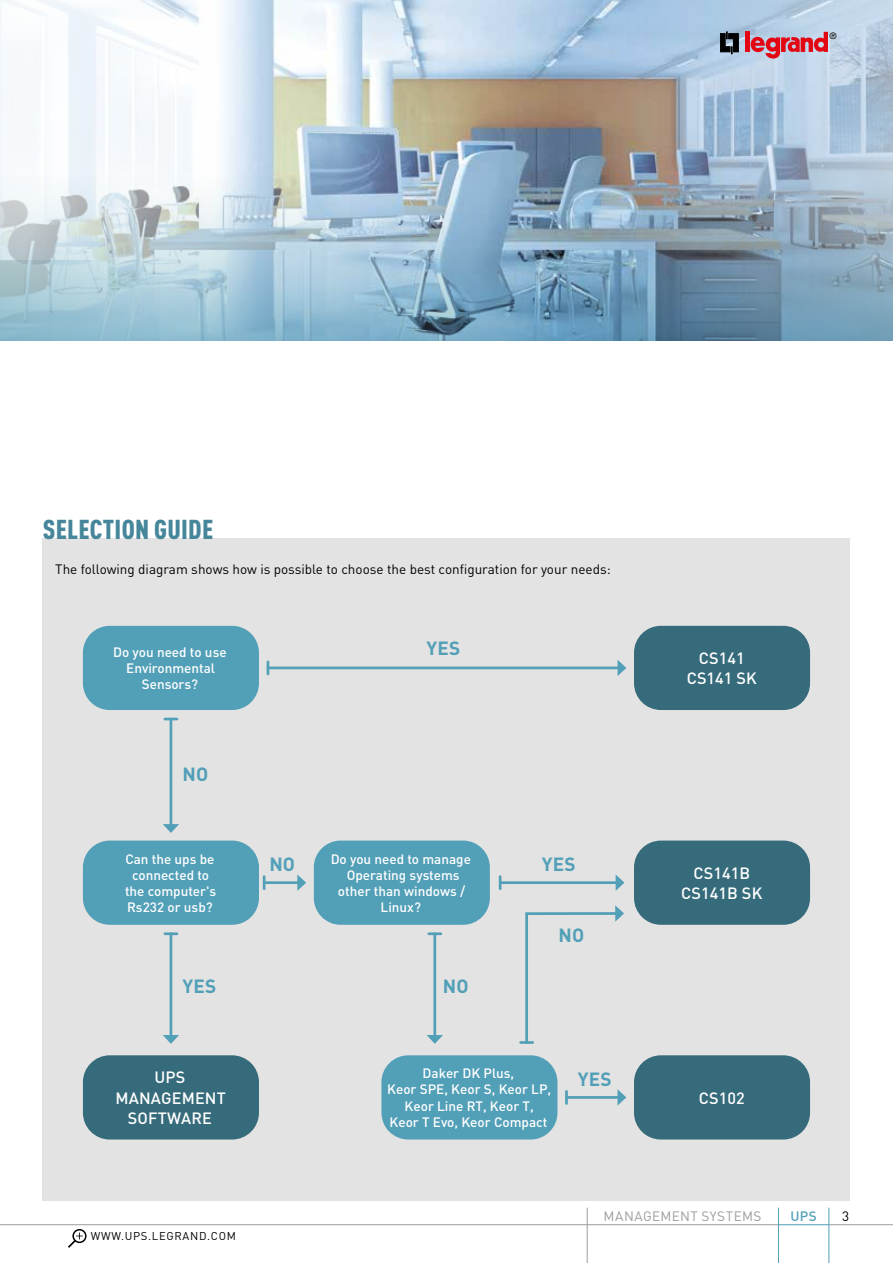
<style>
.page{position:relative;width:893px;height:1263px;background:#fff}
.page>*{position:absolute;margin:0;border:0;box-sizing:border-box;transform-origin:0 0}
.t1{font:900 condensed 27px "DIN Pro";letter-spacing:.01em;color:#46869b}
.t2{font:700 18.9px "DIN Pro";letter-spacing:.01em;color:#529fb8}
.t3{font:500 16.2px/20.2px "DIN Pro";letter-spacing:.01em;color:#fff;text-align:center}
.t4{font:500 13.5px/16.2px "DIN Pro";color:#fff;text-align:center}
.t5{font:13.5px "DIN Pro";color:#000}
.t6{font:13.5px "DIN Pro";letter-spacing:.035em;color:#9d9d9c}
.t7{font:500 13.5px "DIN Pro";color:#529fb8}
.t8{font:11.25px "DIN Pro";letter-spacing:.06em;color:#000}
.t9{font:9px "Helvetica";color:#000}
</style>
<div class="page">
<hr style="left:0;top:1224px;width:779px;height:1px;background:#9d9d9c">
<hr style="left:778px;top:1224px;width:51px;height:1px;background:#529fb8">
<hr style="left:829px;top:1224px;width:64px;height:1px;background:#9d9d9c">
<hr style="left:587px;top:1208px;width:1px;height:55px;background:#9d9d9c">
<hr style="left:828px;top:1208px;width:1px;height:55px;background:#529fb8">
<div style="left:72px;top:1229px;width:15px;height:14px;border:2px solid #000;border-radius:50%"></div>
<svg style="left:68px;top:1232px;width:15px;height:16px"></svg>
<hr style="left:778px;top:1208px;width:1px;height:55px;background:#529fb8">
<div style="left:43px;top:539px;width:807px;height:662px;background:#e3e3e3"></div>
<img style="left:682px;top:0;width:211px;height:175px">
<svg style="left:0;top:0;width:682px;height:175px"></svg>
<svg style="left:0;top:175px;width:893px;height:166px;background:#96b4c6"></svg>
<div style="left:83px;top:840px;width:176px;height:85px;background:#529fb8;border-radius:27px"></div>
<div style="left:314px;top:840px;width:176px;height:85px;background:#529fb8;border-radius:27px"></div>
<div style="left:634px;top:626px;width:176px;height:84px;background:#366b7b;border-radius:27px"></div>
<div style="left:634px;top:840px;width:176px;height:85px;background:#366b7b;border-radius:27px"></div>
<div style="left:634px;top:1055px;width:176px;height:84px;background:#366b7b;border-radius:27px"></div>
<div style="left:83px;top:1055px;width:176px;height:84px;background:#366b7b;border-radius:27px"></div>
<div style="left:381px;top:1055px;width:176px;height:84px;background:#529fb8;border-radius:27px"></div>
<div style="left:83px;top:626px;width:176px;height:84px;background:#529fb8;border-radius:27px"></div>
<hr style="left:268px;top:666px;width:352px;height:3px;background:#529fb8">
<svg style="left:267px;top:662px;width:2px;height:12px"></svg>
<svg style="left:617px;top:660px;width:9px;height:16px"></svg>
<hr style="left:264px;top:881px;width:36px;height:3px;background:#529fb8">
<svg style="left:263px;top:876px;width:2px;height:13px"></svg>
<svg style="left:297px;top:874px;width:9px;height:17px"></svg>
<hr style="left:500px;top:881px;width:118px;height:3px;background:#529fb8">
<svg style="left:499px;top:876px;width:2px;height:13px"></svg>
<svg style="left:616px;top:875px;width:8px;height:16px"></svg>
<hr style="left:566px;top:1096px;width:54px;height:3px;background:#529fb8">
<svg style="left:565px;top:1091px;width:3px;height:12px"></svg>
<svg style="left:617px;top:1089px;width:9px;height:16px"></svg>
<hr style="left:433px;top:934px;width:3px;height:103px;background:#529fb8">
<svg style="left:429px;top:932px;width:12px;height:3px"></svg>
<svg style="left:427px;top:1035px;width:16px;height:9px"></svg>
<svg style="left:521px;top:905px;width:103px;height:139px"></svg>
<hr style="left:170px;top:719px;width:2px;height:107px;background:#529fb8">
<svg style="left:165px;top:718px;width:12px;height:2px"></svg>
<svg style="left:163px;top:824px;width:16px;height:9px"></svg>
<hr style="left:170px;top:934px;width:2px;height:103px;background:#529fb8">
<svg style="left:165px;top:932px;width:12px;height:3px"></svg>
<svg style="left:163px;top:1035px;width:16px;height:9px"></svg>
<svg style="left:720px;top:32px;width:19px;height:22px"></svg>
<div style="left:745px;top:32px;width:5px;height:20px;background:#e30613"></div>
<svg style="left:751px;top:32px;width:77px;height:27px;background:#cd7b8d"></svg>
<p class="t9" style="left:830px;top:30px;width:8px">®</p>
<h1 class="t1" style="left:43px;top:513px;width:172px">SELECTION GUIDE</h1>
<p class="t5" style="left:55px;top:560px;width:557px">The following diagram shows how is possible to choose the best configuration for your needs:</p>
<p class="t4" style="left:113px;top:643px;width:115px">Do you need to use<br>Environmental<br>Sensors?</p>
<h2 class="t2" style="left:426px;top:635px;width:35px">YES</h2>
<h2 class="t2" style="left:183px;top:761px;width:27px">NO</h2>
<p class="t4" style="left:125px;top:850px;width:93px">Can the ups be connected to the computer's<br>Rs232 or usb?</p>
<p class="t4" style="left:331px;top:850px;width:142px">Do you need to manage<br>Operating systems other than windows /<br>Linux?</p>
<h2 class="t2" style="left:269px;top:851px;width:27px">NO</h2>
<h2 class="t2" style="left:542px;top:851px;width:35px">YES</h2>
<h2 class="t2" style="left:183px;top:973px;width:35px">YES</h2>
<h2 class="t2" style="left:443px;top:973px;width:27px">NO</h2>
<h2 class="t2" style="left:558px;top:922px;width:27px">NO</h2>
<p class="t3" style="left:115px;top:1067px;width:112px">UPS<br>MANAGEMENT<br>SOFTWARE</p>
<p class="t4" style="left:387px;top:1065px;width:166px">Daker DK Plus,<br>Keor SPE, Keor S, Keor LP,<br>Keor Line RT, Keor T,<br>Keor T Evo, Keor Compact</p>
<h2 class="t2" style="left:578px;top:1067px;width:35px">YES</h2>
<p class="t3" style="left:687px;top:647px;width:72px">CS141<br>CS141 SK</p>
<p class="t3" style="left:681px;top:862px;width:83px">CS141B<br>CS141B SK</p>
<p class="t3" style="left:699px;top:1087px;width:47px">CS102</p>
<p class="t8" style="left:91px;top:1228px;width:147px">WWW.UPS.LEGRAND.COM</p>
<p class="t6" style="left:604px;top:1207px;width:159px">MANAGEMENT SYSTEMS</p>
<p class="t7" style="left:791px;top:1207px;width:28px">UPS</p>
<p class="t5" style="left:842px;top:1206px;width:9px">3</p>
</div>
